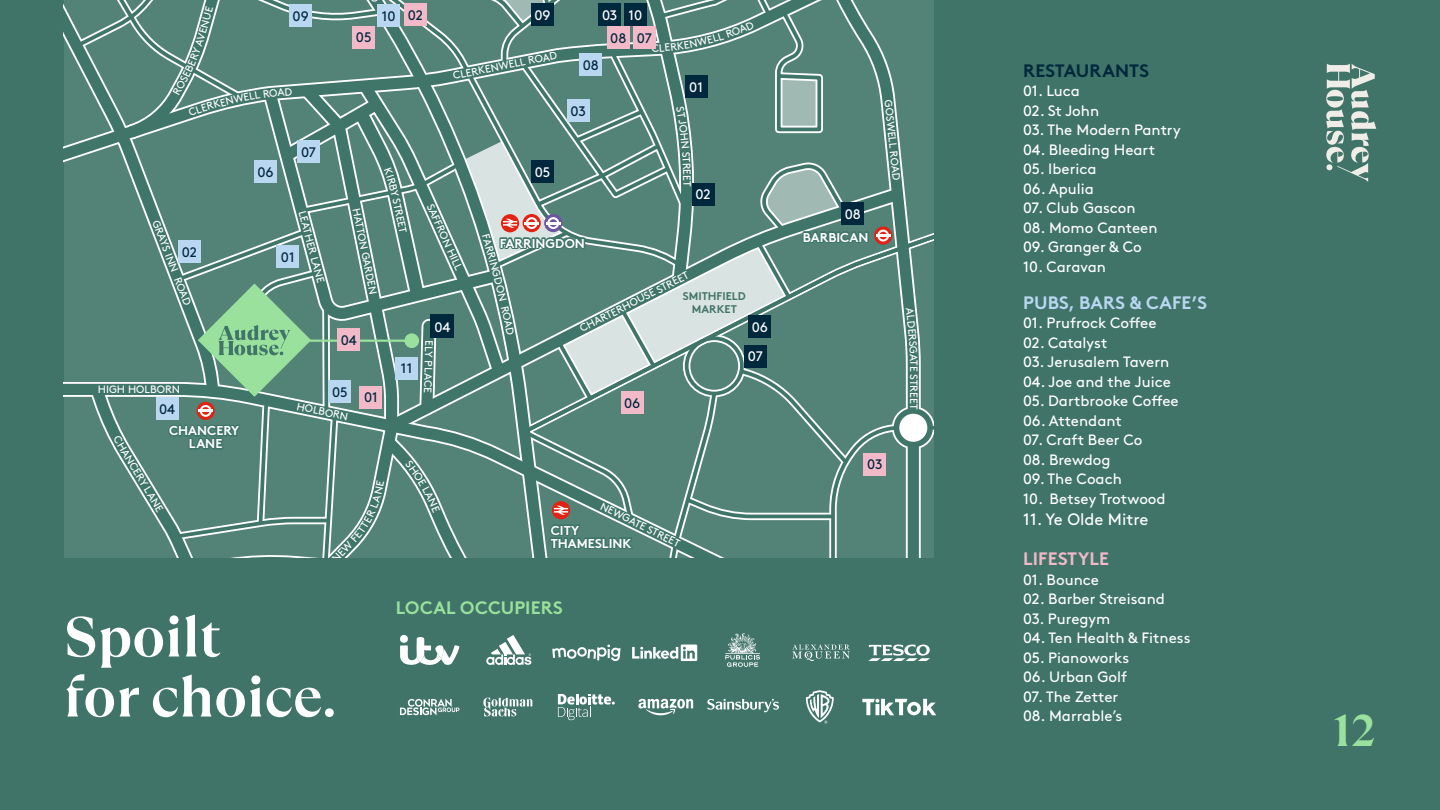
<style>
.page{position:relative;width:1440px;height:810px;background:#407468}
.page>*{position:absolute;margin:0;border:0;box-sizing:border-box;transform-origin:0 0}
.t1{font:700 56.25px/60px "TT Ramillas Trl";color:#fff}
.t2{font:700 45px "TT Ramillas Trl";color:#9ae19d}
.t3{font:700 18px "Brown";letter-spacing:.005em;color:#bad7f2}
.t4{font:700 18px "Brown";letter-spacing:.005em;color:#9ae19d}
.t5{font:700 18px "Brown";letter-spacing:.005em;color:#00283d}
.t6{font:700 18px "Brown";letter-spacing:.005em;color:#f2bac9}
.t7{font:16.5px "Brown";color:#fff}
.t8{font:15px "Brown";color:#fff}
.t9{font:13.8px "Brown";color:#00283d}
.t10{font:13.8px/29.8px "Brown";color:#fff}
.t11{font:700 12.83px/13px "Brown";color:#fff;text-align:center}
.t12{font:700 11.18px/13px "Brown";color:#427467;text-align:center}
.t13{font:10.73px "Brown";color:#fff}
</style>
<div class="page">
<svg style="left:1326px;top:64px;width:50px;height:118px"></svg>
<svg style="left:486px;top:635px;width:45px;height:30px"></svg>
<svg style="left:400px;top:635px;width:59px;height:30px"></svg>
<svg style="left:632px;top:645px;width:65px;height:16px"></svg>
<svg style="left:552px;top:645px;width:68px;height:16px"></svg>
<svg style="left:725px;top:633px;width:35px;height:34px"></svg>
<svg style="left:792px;top:645px;width:58px;height:16px"></svg>
<svg style="left:868px;top:645px;width:62px;height:16px"></svg>
<svg style="left:400px;top:699px;width:60px;height:17px"></svg>
<svg style="left:483px;top:698px;width:49px;height:18px"></svg>
<svg style="left:558px;top:694px;width:57px;height:26px"></svg>
<svg style="left:638px;top:699px;width:55px;height:16px"></svg>
<svg style="left:806px;top:690px;width:28px;height:34px"></svg>
<svg style="left:862px;top:699px;width:74px;height:16px"></svg>
<svg style="left:707px;top:699px;width:72px;height:13px"></svg>
<svg style="left:64px;top:0;width:870px;height:558px"></svg>
<p class="t13" style="left:194px;top:31px;width:29px;rotate:-74deg">ENUE</p>
<p class="t13" style="left:163px;top:217px;width:92px;rotate:69deg">GRAYS INN ROAD</p>
<p class="t9" style="left:182px;top:242px;width:17px">02</p>
<p class="t13" style="left:98px;top:381px;width:84px">HIGH HOLBORN</p>
<p class="t9" style="left:159px;top:398px;width:17px">04</p>
<p class="t11" style="left:169px;top:423px;width:72px">CHANCERY<br>LANE</p>
<p class="t13" style="left:131px;top:446px;width:73px;rotate:59deg">ANCERY LANE</p>
<p class="t9" style="left:293px;top:5px;width:18px">09</p>
<p class="t9" style="left:382px;top:5px;width:15px">10</p>
<p class="t9" style="left:356px;top:27px;width:17px">05</p>
<p class="t9" style="left:408px;top:5px;width:17px">02</p>
<p class="t10" style="left:534px;top:-1px;width:18px">09</p>
<p class="t10" style="left:602px;top:-1px;width:42px">03 10</p>
<p class="t13" style="left:452px;top:67px;width:107px;rotate:-11deg">CLERKENWELL ROAD</p>
<p class="t9" style="left:583px;top:54px;width:18px">08</p>
<p class="t9" style="left:610px;top:28px;width:43px">08 07</p>
<p class="t9" style="left:570px;top:100px;width:17px">03</p>
<p class="t10" style="left:689px;top:71px;width:15px">01</p>
<p class="t9" style="left:257px;top:162px;width:18px">06</p>
<p class="t9" style="left:301px;top:142px;width:16px">07</p>
<p class="t13" style="left:402px;top:188px;width:45px;rotate:78deg">Y STREET</p>
<p class="t13" style="left:310px;top:209px;width:76px;rotate:75deg">LEATHER LANE</p>
<p class="t13" style="left:364px;top:206px;width:90px;rotate:79deg">HATTON GARDEN</p>
<p class="t13" style="left:437px;top:201px;width:73px;rotate:66deg">SAFFRON HILL</p>
<p class="t9" style="left:281px;top:246px;width:15px">01</p>
<p class="t9" style="left:341px;top:329px;width:17px">04</p>
<p class="t9" style="left:332px;top:384px;width:47px">05 01</p>
<p class="t13" style="left:299px;top:398px;width:54px;rotate:12deg">HOLBORN</p>
<p class="t9" style="left:401px;top:358px;width:13px">11</p>
<p class="t10" style="left:434px;top:311px;width:17px">04</p>
<p class="t13" style="left:437px;top:341px;width:54px;rotate:91deg">ELY PLACE</p>
<p class="t10" style="left:535px;top:156px;width:17px">05</p>
<p class="t11" style="left:500px;top:235px;width:87px">FARRINGDON</p>
<p class="t13" style="left:695px;top:181px;width:7px;rotate:90deg">T</p>
<p class="t10" style="left:695px;top:179px;width:17px">02</p>
<p class="t13" style="left:577px;top:322px;width:122px;rotate:-27deg">CHARTERHOUSE STREET</p>
<p class="t12" style="left:683px;top:288px;width:64px">SMITHFIELD<br>MARKET</p>
<p class="t10" style="left:748px;top:311px;width:22px">06<br>07</p>
<p class="t9" style="left:624px;top:392px;width:18px">06</p>
<p class="t13" style="left:605px;top:498px;width:88px;rotate:26deg">NEWGATE STREET</p>
<p class="t11" style="left:551px;top:522px;width:82px;text-align:left">CITY<br>THAMESLINK</p>
<h1 class="t1" style="left:64px;top:607px;width:274px">Spoilt<br>for choice.</h1>
<p class="t4" style="left:396px;top:593px;width:169px">LOCAL OCCUPIERS</p>
<p class="t10" style="left:845px;top:198px;width:18px">08</p>
<p class="t11" style="left:803px;top:229px;width:67px">BARBICAN</p>
<p class="t13" style="left:896px;top:99px;width:83px;rotate:84deg">GOSWELL ROAD</p>
<p class="t13" style="left:918px;top:307px;width:28px;rotate:84deg">ALDE</p>
<p class="t13" style="left:922px;top:360px;width:50px;rotate:90deg">TE STREET</p>
<p class="t9" style="left:867px;top:454px;width:17px">03</p>
<p class="t5" style="left:1023px;top:56px;width:127px">RESTAURANTS</p>
<p class="t8" style="left:1023px;top:79px;width:58px">01. Luca</p>
<p class="t8" style="left:1023px;top:99px;width:78px">02. St John</p>
<p class="t8" style="left:1023px;top:118px;width:159px">03. The Modern Pantry</p>
<p class="t8" style="left:1023px;top:138px;width:134px">04. Bleeding Heart</p>
<p class="t8" style="left:1023px;top:157px;width:75px">05. Iberica</p>
<p class="t8" style="left:1023px;top:177px;width:72px">06. Apulia</p>
<p class="t8" style="left:1023px;top:196px;width:114px">07. Club Gascon</p>
<p class="t8" style="left:1023px;top:216px;width:136px">08. Momo Canteen</p>
<p class="t8" style="left:1023px;top:235px;width:120px">09. Granger &amp; Co</p>
<p class="t8" style="left:1023px;top:255px;width:84px">10. Caravan</p>
<p class="t3" style="left:1023px;top:288px;width:185px">PUBS, BARS &amp; CAFE’S</p>
<p class="t8" style="left:1023px;top:311px;width:135px">01. Prufrock Coffee</p>
<p class="t8" style="left:1023px;top:331px;width:86px">02. Catalyst</p>
<p class="t8" style="left:1023px;top:350px;width:148px">03. Jerusalem Tavern</p>
<p class="t8" style="left:1023px;top:370px;width:149px">04. Joe and the Juice</p>
<p class="t8" style="left:1023px;top:389px;width:157px">05. Dartbrooke Coffee</p>
<p class="t8" style="left:1023px;top:409px;width:100px">06. Attendant</p>
<p class="t8" style="left:1023px;top:428px;width:121px">07. Craft Beer Co</p>
<p class="t8" style="left:1023px;top:448px;width:89px">08. Brewdog</p>
<p class="t8" style="left:1023px;top:467px;width:100px">09. The Coach</p>
<p class="t8" style="left:1023px;top:487px;width:144px">10. Betsey Trotwood</p>
<p class="t7" style="left:1023px;top:507px;width:127px">11. Ye Olde Mitre</p>
<p class="t6" style="left:1023px;top:544px;width:87px">LIFESTYLE</p>
<p class="t8" style="left:1023px;top:568px;width:77px">01. Bounce</p>
<p class="t8" style="left:1023px;top:588px;width:143px">02. Barber Streisand</p>
<p class="t8" style="left:1023px;top:607px;width:89px">03. Puregym</p>
<p class="t8" style="left:1023px;top:627px;width:169px">04. Ten Health &amp; Fitness</p>
<p class="t8" style="left:1023px;top:646px;width:108px">05. Pianoworks</p>
<p class="t8" style="left:1023px;top:666px;width:105px">06. Urban Golf</p>
<p class="t8" style="left:1023px;top:685px;width:97px">07. The Zetter</p>
<p class="t8" style="left:1023px;top:705px;width:101px">08. Marrable’s</p>
<h2 class="t2" style="left:1334px;top:703px;width:44px">12</h2>
</div>
